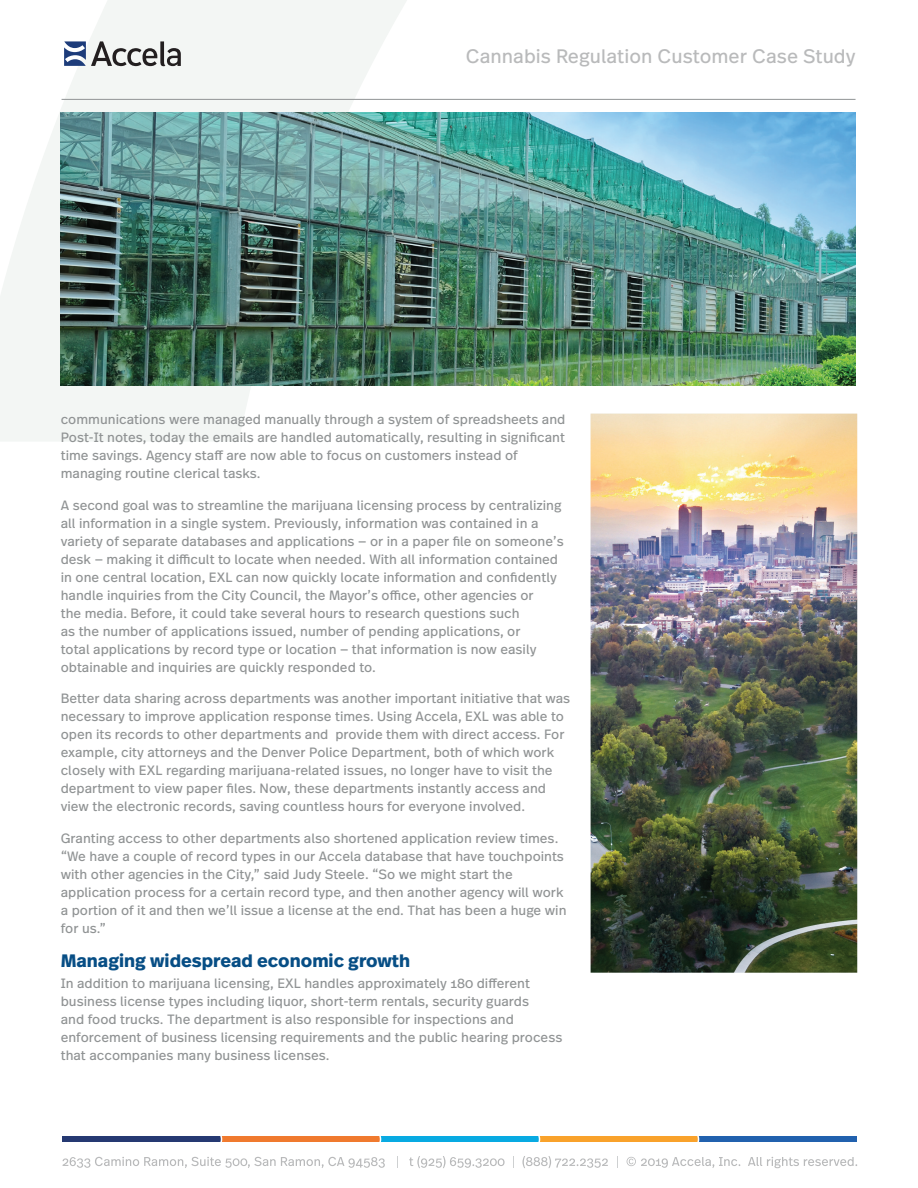
<style>
.page{position:relative;width:918px;height:1188px;background:#fff}
.page>*{position:absolute;margin:0;border:0;box-sizing:border-box;transform-origin:0 0}
.t1{font:19.5px "Real Text OT";color:#b9babb}
.t2{font:700 18px "Real Text OT";color:#074e85}
.t3{font:13.5px/18px "Real Text OT";color:#909394}
</style>
<div class="page">
<svg style="left:0;top:0;width:412px;height:441px;fill:#f3f6f4"></svg>
<svg style="left:63px;top:1157px;width:322px;height:11px"></svg>
<svg style="left:397px;top:1156px;width:1px;height:12px"></svg>
<svg style="left:409px;top:1156px;width:96px;height:12px"></svg>
<svg style="left:513px;top:1156px;width:1px;height:12px"></svg>
<svg style="left:617px;top:1156px;width:1px;height:12px"></svg>
<svg style="left:627px;top:1157px;width:113px;height:11px"></svg>
<svg style="left:748px;top:1157px;width:109px;height:11px"></svg>
<div style="left:62px;top:1137px;width:160px;height:5px;background:#253972"></div>
<div style="left:222px;top:1137px;width:159px;height:5px;background:#f07a2e"></div>
<div style="left:381px;top:1137px;width:159px;height:5px;background:#08aae2"></div>
<div style="left:540px;top:1137px;width:159px;height:5px;background:#f9a22b"></div>
<div style="left:699px;top:1137px;width:158px;height:5px;background:#2161ae"></div>
<svg style="left:211px;top:1136px;width:11px;height:6px"></svg>
<svg style="left:370px;top:1136px;width:11px;height:6px"></svg>
<svg style="left:522px;top:1136px;width:86px;height:32px"></svg>
<svg style="left:688px;top:1136px;width:11px;height:6px"></svg>
<hr style="left:62px;top:99px;width:794px;height:1px;background:#909394">
<svg style="left:64px;top:41px;width:117px;height:25px"></svg>
<img style="left:591px;top:414px;width:266px;height:559px">
<img style="left:61px;top:112px;width:795px;height:274px">
<h1 class="t1" style="left:466px;top:44px;width:391px">Cannabis Regulation Customer Case Study</h1>
<p class="t3" style="left:61px;top:411px;width:506px">communications were managed manually through a system of spreadsheets and Post-It notes, today the emails are handled automatically, resulting in significant time savings. Agency staff are now able to focus on customers instead of managing routine clerical tasks.</p>
<p class="t3" style="left:61px;top:496px;width:504px">A second goal was to streamline the marijuana licensing process by centralizing all information in a single system. Previously, information was contained in a variety of separate databases and applications — or in a paper file on someone’s desk — making it difficult to locate when needed. With all information contained in one central location, EXL can now quickly locate information and confidently handle inquiries from the City Council, the Mayor’s office, other agencies or<br>the media. Before, it could take several hours to research questions such<br>as the number of applications issued, number of pending applications, or<br>total applications by record type or location — that information is now easily obtainable and inquiries are quickly responded to.</p>
<p class="t3" style="left:61px;top:690px;width:511px">Better data sharing across departments was another important initiative that was necessary to improve application response times. Using Accela, EXL was able to open its records to other departments and provide them with direct access. For example, city attorneys and the Denver Police Department, both of which work closely with EXL regarding marijuana-related issues, no longer have to visit the department to view paper files. Now, these departments instantly access and view the electronic records, saving countless hours for everyone involved.</p>
<p class="t3" style="left:61px;top:829px;width:507px">Granting access to other departments also shortened application review times. “We have a couple of record types in our Accela database that have touchpoints with other agencies in the City,” said Judy Steele. “So we might start the application process for a certain record type, and then another agency will work a portion of it and then we’ll issue a license at the end. That has been a huge win for us.”</p>
<h2 class="t2" style="left:61px;top:949px;width:351px">Managing widespread economic growth</h2>
<p class="t3" style="left:61px;top:974px;width:503px">In addition to marijuana licensing, EXL handles approximately 180 different business license types including liquor, short-term rentals, security guards<br>and food trucks. The department is also responsible for inspections and enforcement of business licensing requirements and the public hearing process that accompanies many business licenses.</p>
</div>
